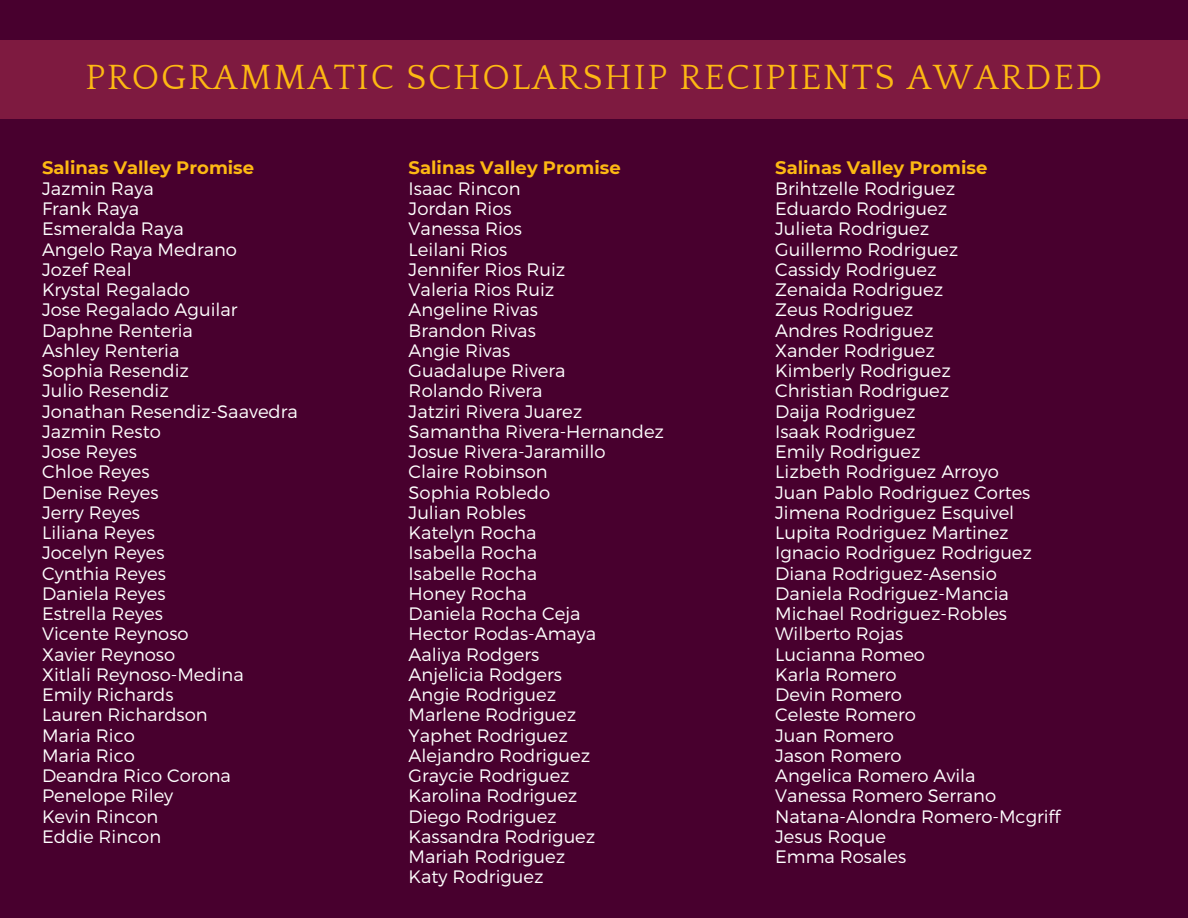
<style>
.page{position:relative;width:1188px;height:918px;background:#48002e}
.page>*{position:absolute;margin:0;border:0;box-sizing:border-box;transform-origin:0 0}
.t1{font:36px "Quattrocento";letter-spacing:.05em;color:#fdb913}
.t2{font:300 18px "Montserrat";color:#fff}
.t3{font:700 18px "Montserrat";color:#fdb913}
</style>
<div class="page">
<div style="left:0;top:40px;width:1188px;height:78px;background:#7e1a40"></div>
<h1 class="t1" style="left:86px;top:58px;width:1018px">PROGRAMMATIC SCHOLARSHIP RECIPIENTS AWARDED</h1>
<p class="t3" style="left:42px;top:156px;width:214px">Salinas Valley Promise</p>
<p class="t2" style="left:42px;top:177px;width:113px">Jazmin Raya</p>
<p class="t2" style="left:42px;top:197px;width:99px">Frank Raya</p>
<p class="t2" style="left:42px;top:217px;width:143px">Esmeralda Raya</p>
<p class="t2" style="left:42px;top:238px;width:196px">Angelo Raya Medrano</p>
<p class="t2" style="left:42px;top:258px;width:91px">Jozef Real</p>
<p class="t2" style="left:42px;top:278px;width:149px">Krystal Regalado</p>
<p class="t2" style="left:42px;top:298px;width:197px">Jose Regalado Aguilar</p>
<p class="t2" style="left:42px;top:319px;width:152px">Daphne Renteria</p>
<p class="t2" style="left:42px;top:339px;width:139px">Ashley Renteria</p>
<p class="t2" style="left:42px;top:359px;width:148px">Sophia Resendiz</p>
<p class="t2" style="left:42px;top:379px;width:128px">Julio Resendiz</p>
<p class="t2" style="left:42px;top:400px;width:257px">Jonathan Resendiz-Saavedra</p>
<p class="t2" style="left:42px;top:420px;width:120px">Jazmin Resto</p>
<p class="t2" style="left:42px;top:440px;width:96px">Jose Reyes</p>
<p class="t2" style="left:42px;top:460px;width:109px">Chloe Reyes</p>
<p class="t2" style="left:42px;top:481px;width:118px">Denise Reyes</p>
<p class="t2" style="left:42px;top:501px;width:100px">Jerry Reyes</p>
<p class="t2" style="left:42px;top:521px;width:114px">Liliana Reyes</p>
<p class="t2" style="left:42px;top:541px;width:124px">Jocelyn Reyes</p>
<p class="t2" style="left:42px;top:562px;width:125px">Cynthia Reyes</p>
<p class="t2" style="left:42px;top:582px;width:125px">Daniela Reyes</p>
<p class="t2" style="left:42px;top:602px;width:122px">Estrella Reyes</p>
<p class="t2" style="left:42px;top:622px;width:148px">Vicente Reynoso</p>
<p class="t2" style="left:42px;top:643px;width:135px">Xavier Reynoso</p>
<p class="t2" style="left:42px;top:663px;width:203px">Xitlali Reynoso-Medina</p>
<p class="t2" style="left:42px;top:683px;width:133px">Emily Richards</p>
<p class="t2" style="left:42px;top:703px;width:167px">Lauren Richardson</p>
<p class="t2" style="left:42px;top:724px;width:94px">Maria Rico</p>
<p class="t2" style="left:42px;top:744px;width:94px">Maria Rico</p>
<p class="t2" style="left:42px;top:764px;width:190px">Deandra Rico Corona</p>
<p class="t2" style="left:42px;top:784px;width:133px">Penelope Riley</p>
<p class="t2" style="left:42px;top:805px;width:118px">Kevin Rincon</p>
<p class="t2" style="left:42px;top:825px;width:121px">Eddie Rincon</p>
<p class="t3" style="left:409px;top:156px;width:214px">Salinas Valley Promise</p>
<p class="t2" style="left:409px;top:177px;width:113px">Isaac Rincon</p>
<p class="t2" style="left:409px;top:197px;width:104px">Jordan Rios</p>
<p class="t2" style="left:409px;top:217px;width:115px">Vanessa Rios</p>
<p class="t2" style="left:409px;top:238px;width:100px">Leilani Rios</p>
<p class="t2" style="left:409px;top:258px;width:158px">Jennifer Rios Ruiz</p>
<p class="t2" style="left:409px;top:278px;width:147px">Valeria Rios Ruiz</p>
<p class="t2" style="left:409px;top:298px;width:131px">Angeline Rivas</p>
<p class="t2" style="left:409px;top:319px;width:129px">Brandon Rivas</p>
<p class="t2" style="left:409px;top:339px;width:103px">Angie Rivas</p>
<p class="t2" style="left:409px;top:359px;width:158px">Guadalupe Rivera</p>
<p class="t2" style="left:409px;top:379px;width:136px">Rolando Rivera</p>
<p class="t2" style="left:409px;top:400px;width:175px">Jatziri Rivera Juarez</p>
<p class="t2" style="left:409px;top:420px;width:257px">Samantha Rivera-Hernandez</p>
<p class="t2" style="left:409px;top:440px;width:199px">Josue Rivera-Jaramillo</p>
<p class="t2" style="left:409px;top:460px;width:141px">Claire Robinson</p>
<p class="t2" style="left:409px;top:481px;width:143px">Sophia Robledo</p>
<p class="t2" style="left:409px;top:501px;width:119px">Julian Robles</p>
<p class="t2" style="left:409px;top:521px;width:129px">Katelyn Rocha</p>
<p class="t2" style="left:409px;top:541px;width:130px">Isabella Rocha</p>
<p class="t2" style="left:409px;top:562px;width:130px">Isabelle Rocha</p>
<p class="t2" style="left:409px;top:582px;width:120px">Honey Rocha</p>
<p class="t2" style="left:409px;top:602px;width:173px">Daniela Rocha Ceja</p>
<p class="t2" style="left:409px;top:622px;width:189px">Hector Rodas-Amaya</p>
<p class="t2" style="left:409px;top:643px;width:132px">Aaliya Rodgers</p>
<p class="t2" style="left:409px;top:663px;width:155px">Anjelicia Rodgers</p>
<p class="t2" style="left:409px;top:683px;width:149px">Angie Rodriguez</p>
<p class="t2" style="left:409px;top:703px;width:169px">Marlene Rodriguez</p>
<p class="t2" style="left:409px;top:724px;width:161px">Yaphet Rodriguez</p>
<p class="t2" style="left:409px;top:744px;width:183px">Alejandro Rodriguez</p>
<p class="t2" style="left:409px;top:764px;width:163px">Graycie Rodriguez</p>
<p class="t2" style="left:409px;top:784px;width:170px">Karolina Rodriguez</p>
<p class="t2" style="left:409px;top:805px;width:150px">Diego Rodriguez</p>
<p class="t2" style="left:409px;top:825px;width:188px">Kassandra Rodriguez</p>
<p class="t2" style="left:409px;top:845px;width:158px">Mariah Rodriguez</p>
<p class="t2" style="left:409px;top:865px;width:136px">Katy Rodriguez</p>
<p class="t3" style="left:775px;top:156px;width:214px">Salinas Valley Promise</p>
<p class="t2" style="left:775px;top:177px;width:181px">Brihtzelle Rodriguez</p>
<p class="t2" style="left:775px;top:197px;width:173px">Eduardo Rodriguez</p>
<p class="t2" style="left:775px;top:217px;width:156px">Julieta Rodriguez</p>
<p class="t2" style="left:775px;top:238px;width:185px">Guillermo Rodriguez</p>
<p class="t2" style="left:775px;top:258px;width:163px">Cassidy Rodriguez</p>
<p class="t2" style="left:775px;top:278px;width:170px">Zenaida Rodriguez</p>
<p class="t2" style="left:775px;top:298px;width:140px">Zeus Rodriguez</p>
<p class="t2" style="left:775px;top:319px;width:160px">Andres Rodriguez</p>
<p class="t2" style="left:775px;top:339px;width:161px">Xander Rodriguez</p>
<p class="t2" style="left:775px;top:359px;width:177px">Kimberly Rodriguez</p>
<p class="t2" style="left:775px;top:379px;width:176px">Christian Rodriguez</p>
<p class="t2" style="left:775px;top:400px;width:142px">Daija Rodriguez</p>
<p class="t2" style="left:775px;top:420px;width:142px">Isaak Rodriguez</p>
<p class="t2" style="left:775px;top:440px;width:147px">Emily Rodriguez</p>
<p class="t2" style="left:775px;top:460px;width:225px">Lizbeth Rodriguez Arroyo</p>
<p class="t2" style="left:775px;top:481px;width:257px">Juan Pablo Rodriguez Cortes</p>
<p class="t2" style="left:775px;top:501px;width:241px">Jimena Rodriguez Esquivel</p>
<p class="t2" style="left:775px;top:521px;width:235px">Lupita Rodriguez Martinez</p>
<p class="t2" style="left:775px;top:541px;width:258px">Ignacio Rodriguez Rodriguez</p>
<p class="t2" style="left:775px;top:562px;width:223px">Diana Rodriguez-Asensio</p>
<p class="t2" style="left:775px;top:582px;width:235px">Daniela Rodriguez-Mancia</p>
<p class="t2" style="left:775px;top:602px;width:233px">Michael Rodriguez-Robles</p>
<p class="t2" style="left:775px;top:622px;width:130px">Wilberto Rojas</p>
<p class="t2" style="left:775px;top:643px;width:151px">Lucianna Romeo</p>
<p class="t2" style="left:775px;top:663px;width:123px">Karla Romero</p>
<p class="t2" style="left:775px;top:683px;width:128px">Devin Romero</p>
<p class="t2" style="left:775px;top:703px;width:142px">Celeste Romero</p>
<p class="t2" style="left:775px;top:724px;width:120px">Juan Romero</p>
<p class="t2" style="left:775px;top:744px;width:128px">Jason Romero</p>
<p class="t2" style="left:775px;top:764px;width:202px">Angelica Romero Avila</p>
<p class="t2" style="left:775px;top:784px;width:222px">Vanessa Romero Serrano</p>
<p class="t2" style="left:775px;top:805px;width:287px">Natana-Alondra Romero-Mcgriff</p>
<p class="t2" style="left:775px;top:825px;width:112px">Jesus Roque</p>
<p class="t2" style="left:775px;top:845px;width:133px">Emma Rosales</p>
</div>
